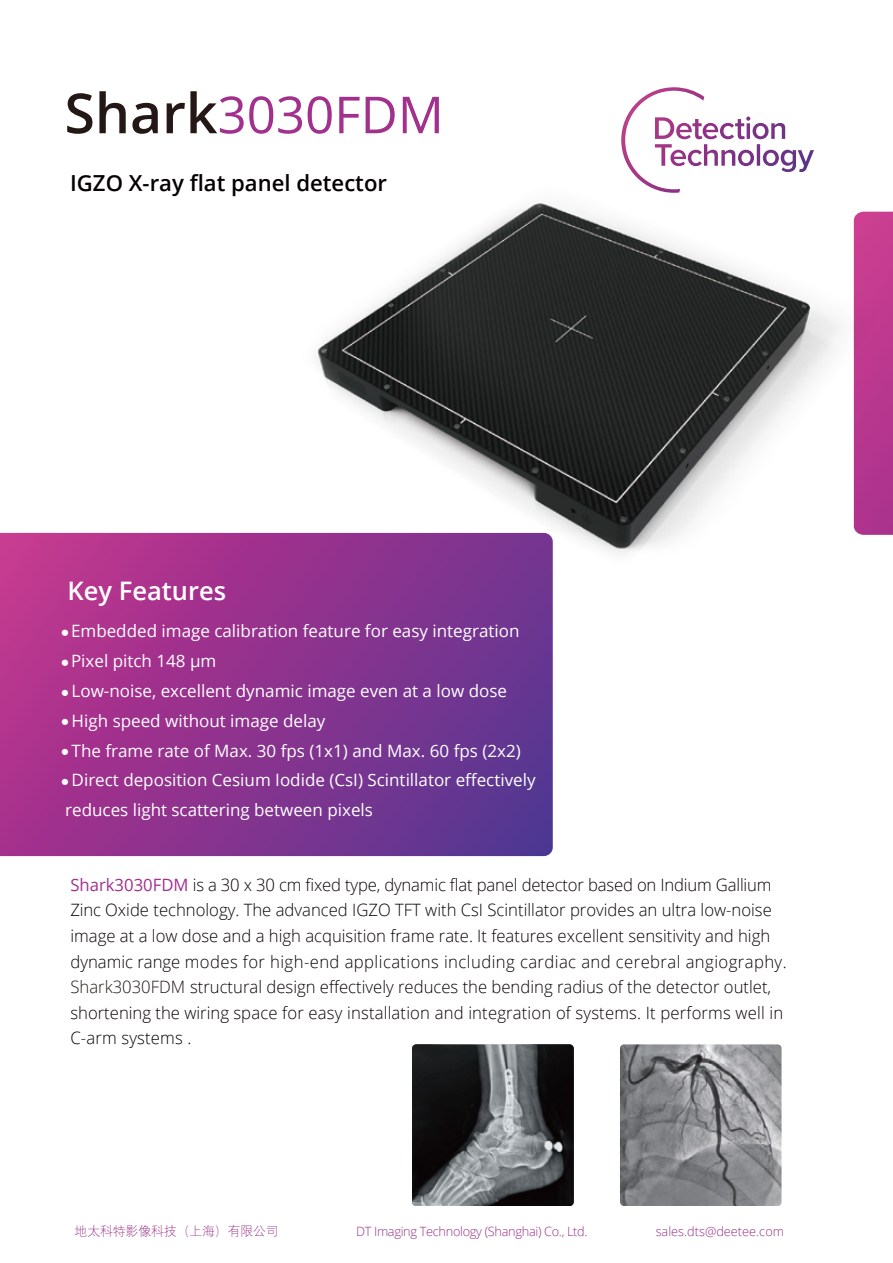
<style>
.page{position:relative;width:893px;height:1263px;background:#fff}
.page>*{position:absolute;margin:0;border:0;box-sizing:border-box;transform-origin:0 0}
.t1{font:51px "Open Sans";color:#a2308d}
.t2{font:600 25.5px "Open Sans";color:#fff}
.t3{font:600 22.05px "Open Sans";color:#040000}
.t4{font:300 16.95px/25.5px "Open Sans";color:#070002}
.t5{font:16.95px/29.7px "Open Sans";color:#fff}
.t6{font:300 12.75px "Open Sans";letter-spacing:-.025em;color:#982f84}
.t7{font:300 12.75px "Open Sans";color:#982f84}
.t8{font:300 12.75px "Deng Xian";color:#982f84}
.s1{font-weight:600;font-size:55.35px;color:#231815}
.s2{font-family:"Adobe Song Std";font-weight:300;font-size:8.55px}
.s3{font-family:"Deng Xian";font-size:8.55px}
.s4{font-weight:400;color:#a2308d}
.s5{color:#231815}
</style>
<div class="page">
<svg style="left:0;top:533px;width:553px;height:323px;background:#8d348e"></svg>
<img style="left:412px;top:1044px;width:162px;height:162px">
<svg style="left:888px;top:212px;width:5px;height:323px;background:#b9378e"></svg>
<img style="left:620px;top:1044px;width:161px;height:162px">
<img style="left:283px;top:203px;width:605px;height:404px">
<svg style="left:621px;top:87px;width:175px;height:106px"></svg>
<h1 class="t1" style="left:65px;top:80px;width:381px"><span class="s1">Shark</span>3030FDM</h1>
<h3 class="t3" style="left:70px;top:168px;width:318px">IGZO X-ray flat panel detector</h3>
<h2 class="t2" style="left:68px;top:573px;width:160px">Key Features</h2>
<p class="t5" style="left:61px;top:616px;width:460px"><span class="s2">●</span> Embedded image calibration feature for easy integration</p>
<p class="t5" style="left:61px;top:646px;width:157px"><span class="s2">●</span> Pixel pitch 148 μm</p>
<p class="t5" style="left:61px;top:675px;width:448px"><span class="s3">●</span> Low-noise, excellent dynamic image even at a low dose</p>
<p class="t5" style="left:61px;top:705px;width:266px"><span class="s3">●</span> High speed without image delay</p>
<p class="t5" style="left:61px;top:735px;width:462px"><span class="s3">●</span> The frame rate of Max. 30 fps (1x1) and Max. 60 fps (2x2)</p>
<p class="t5" style="left:61px;top:765px;width:476px"><span class="s3">●</span> Direct deposition Cesium Iodide (CsI) Scintillator effectively reduces light scattering between pixels</p>
<p class="t4" style="left:70px;top:872px;width:718px"><span class="s4">Shark3030FDM</span> is a 30 x 30 cm fixed type, dynamic flat panel detector based on Indium Gallium Zinc Oxide technology. The advanced IGZO TFT with CsI Scintillator provides an ultra low-noise image at a low dose and a high acquisition frame rate. It features excellent sensitivity and high dynamic range modes for high-end applications including cardiac and cerebral angiography.<br><span class="s5">Shark3030FDM</span> structural design effectively reduces the bending radius of the detector outlet, shortening the wiring space for easy installation and integration of systems. It performs well in C-arm systems .</p>
<p class="t8" style="left:75px;top:1223px;width:206px">地太科特影像科技（上海）有限公司</p>
<p class="t6" style="left:356px;top:1223px;width:233px">DT Imaging Technology (Shanghai) Co., Ltd.</p>
<p class="t7" style="left:656px;top:1223px;width:130px">sales.dts@deetee.com</p>
</div>
